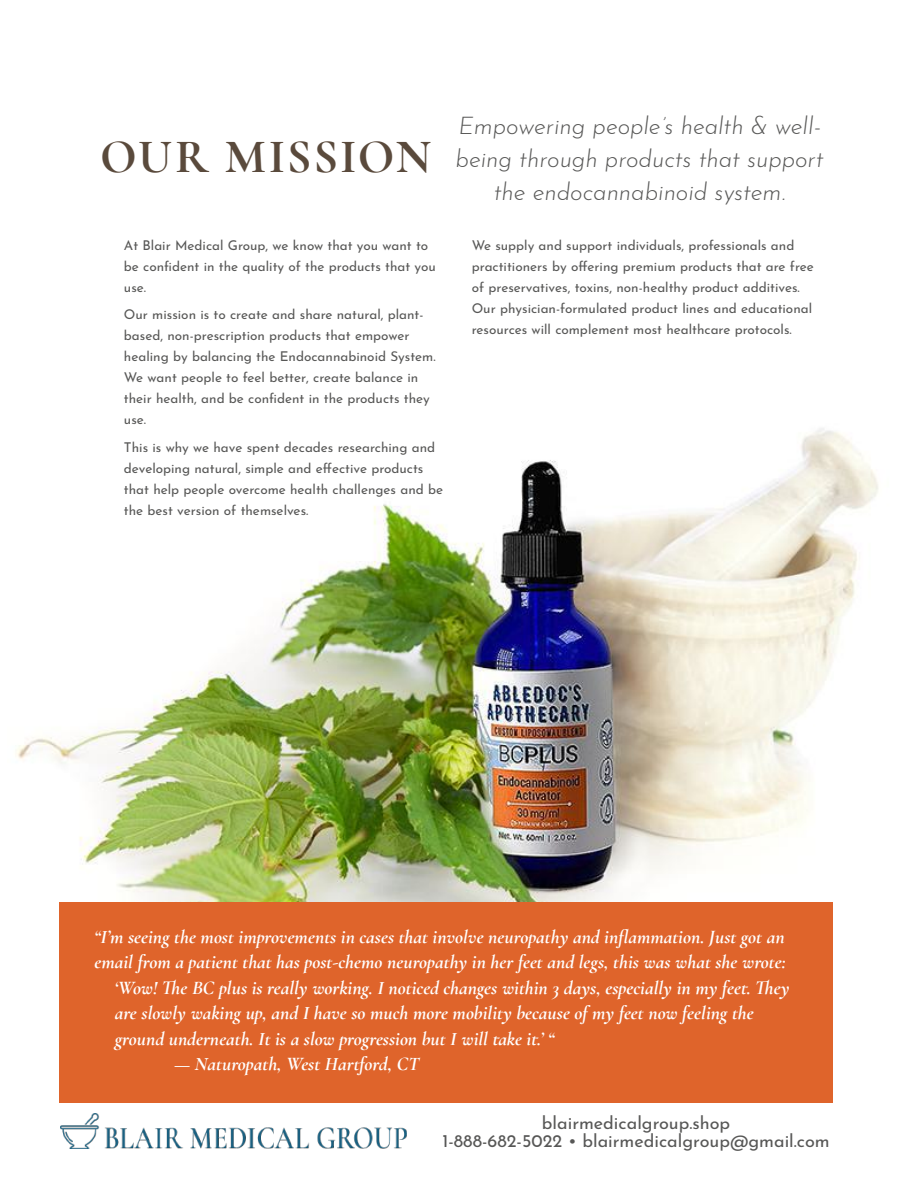
<style>
.page{position:relative;width:918px;height:1188px;background:#fff}
.page>*{position:absolute;margin:0;border:0;box-sizing:border-box;transform-origin:0 0}
.t1{font:700 48px "Cormorant Garamond";letter-spacing:.03em;color:#5a4a3c}
.t2{font:italic 300 24px/33px "Josefin Sans";color:#575756;text-align:center}
.t3{font:italic 700 19.5px "Cormorant";color:#fff}
.t4{font:18px/18px "Josefin Sans";color:#575756;text-align:center}
.t5{font:13.5px/21px "Josefin Sans";color:#575756}
</style>
<div class="page">
<img style="left:16px;top:428px;width:863px;height:475px">
<div style="left:59px;top:903px;width:774px;height:200px;background:#df642b"></div>
<img style="left:60px;top:1113px;width:346px;height:35px">
<h1 class="t1" style="left:100px;top:127px;width:332px">OUR MISSION</h1>
<p class="t5" style="left:124px;top:233px;width:313px">At Blair Medical Group, we know that you want to be confident in the quality of the products that you use.</p>
<p class="t5" style="left:124px;top:303px;width:313px">Our mission is to create and share natural, plant&shy;based, non-prescription products that empower healing by balancing the Endocannabinoid System.<br>We want people to feel better, create balance in their health, and be confident in the products they use.</p>
<p class="t5" style="left:124px;top:435px;width:321px">This is why we have spent decades researching and developing natural, simple and effective products that help people overcome health challenges and be the best version of themselves.</p>
<h2 class="t2" style="left:456px;top:107px;width:370px">Empowering people’s health &amp; well&shy;being through products that support the endocannabinoid system.</h2>
<p class="t5" style="left:472px;top:233px;width:344px">We supply and support individuals, professionals and practitioners by offering premium products that are free of preservatives, toxins, non-healthy product additives.<br>Our physician-formulated product lines and educational resources will complement most healthcare protocols.</p>
<h3 class="t3" style="left:94px;top:924px;width:692px">“I’m seeing the most improvements in cases that involve neuropathy and inflammation. Just got an</h3>
<h3 class="t3" style="left:94px;top:950px;width:693px">email from a patient that has post-chemo neuropathy in her feet and legs, this was what she wrote:</h3>
<h3 class="t3" style="left:115px;top:975px;width:676px">‘Wow! The BC plus is really working. I noticed changes within 3 days, especially in my feet. They</h3>
<h3 class="t3" style="left:115px;top:1001px;width:641px">are slowly waking up, and I have so much more mobility because of my feet now feeling the</h3>
<h3 class="t3" style="left:115px;top:1026px;width:441px">ground underneath. It is a slow progression but I will take it.’ “</h3>
<h3 class="t3" style="left:174px;top:1052px;width:247px">— Naturopath, West Hartford, CT</h3>
<h3 class="t4" style="left:442px;top:1111px;width:389px">blairmedicalgroup.shop<br>1-888-682-5022 • blairmedicalgroup@gmail.com</h3>
</div>
